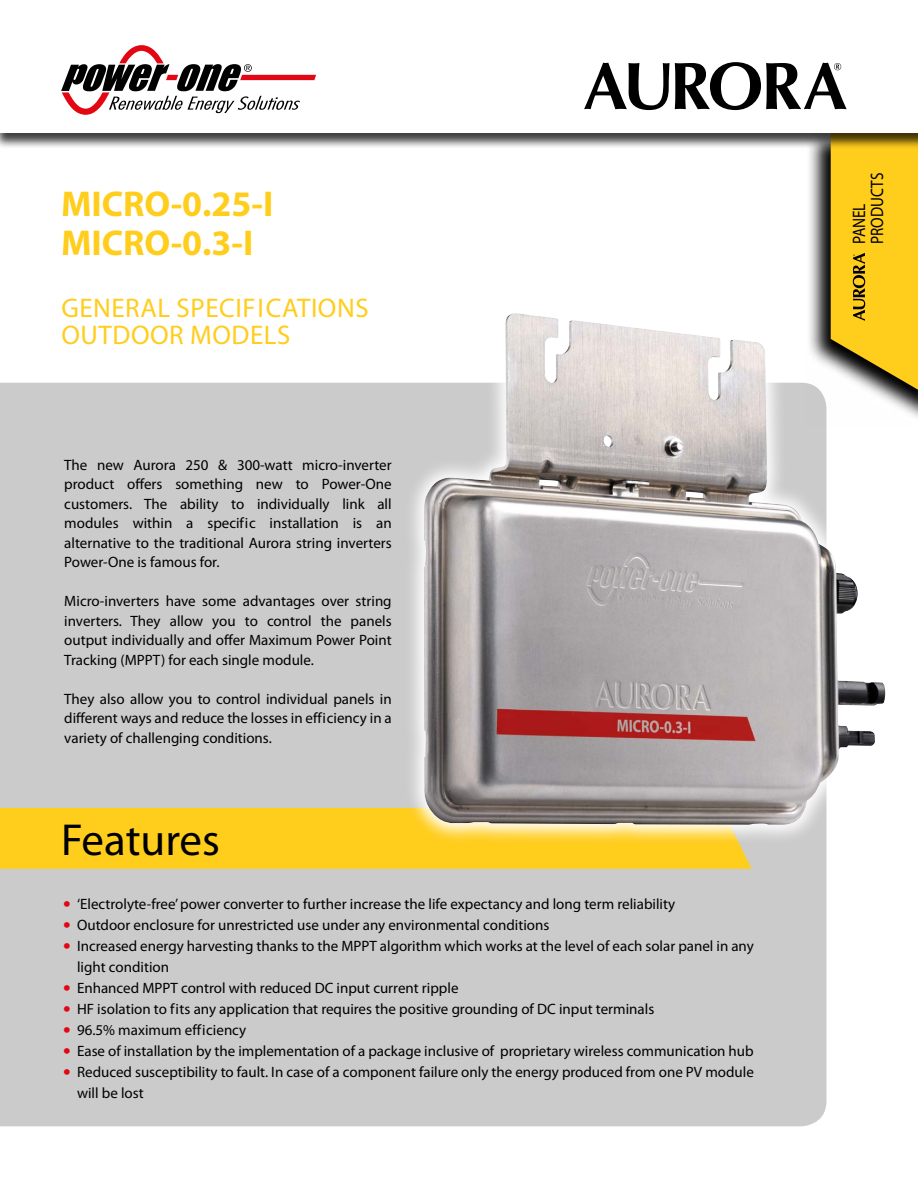
<style>
.page{position:relative;width:918px;height:1188px;background:#fff}
.page>*{position:absolute;margin:0;border:0;box-sizing:border-box;transform-origin:0 0}
.t1{font:45px "Myriad Pro";color:#000}
.t2{font:700 36px/39px "Myriad Pro";color:#ffcd1c}
.t3{font:27px "Myriad Pro";letter-spacing:.02em;color:#ffcd1c}
.t4{font:27px/21px "Myriad Pro";color:#e30613;text-align:justify}
.t5{font:18px/18px "Myriad Pro";color:#000;scale:.85 1}
.t6{font:15px/19.5px "Myriad Pro";color:#000;text-align:justify}
</style>
<div class="page">
<div style="left:0;top:383px;width:826px;height:743px;background:#cbcbcb"></div>
<svg style="left:809px;top:149px;width:109px;height:269px;background:#838280"></svg>
<div style="left:831px;top:149px;width:87px;height:241px;background:#ffcd1c"></div>
<div style="left:0;top:808px;width:752px;height:61px;background:#ffcd1c"></div>
<div style="left:0;top:0;width:918px;height:149px;background:#000;opacity:.75"></div>
<div style="left:1px;top:0;width:917px;height:133px;background:#fff"></div>
<svg style="left:61px;top:45px;width:255px;height:70px"></svg>
<svg style="left:584px;top:62px;width:263px;height:48px"></svg>
<svg style="left:404px;top:294px;width:501px;height:550px"></svg>
<img style="left:423px;top:313px;width:462px;height:512px">
<h2 class="t2" style="left:61px;top:183px;width:214px">MICRO-0.25-I<br>MICRO-0.3-I</h2>
<h3 class="t3" style="left:61px;top:291px;width:34px">General</h3>
<h3 class="t3" style="left:177px;top:291px;width:159px">Specif ications</h3>
<h3 class="t3" style="left:61px;top:318px;width:37px">Outdoor</h3>
<h3 class="t3" style="left:190px;top:318px;width:39px">models</h3>
<p class="t6" style="left:64px;top:455px;width:329px">The new Aurora 250 &amp; 300-watt micro-inverter product offers something new to Power-One customers. The ability to individually link all modules within a specific installation is an alternative to the traditional Aurora string inverters Power-One is famous for.</p>
<p class="t6" style="left:64px;top:591px;width:329px">Micro-inverters have some advantages over string inverters. They allow you to control the panels output individually and offer Maximum Power Point Tracking (MPPT) for each single module.</p>
<p class="t6" style="left:64px;top:689px;width:329px">They also allow you to control individual panels in different ways and reduce the losses in efficiency in a variety of challenging conditions.</p>
<h1 class="t1" style="left:61px;top:812px;width:160px">Features</h1>
<p class="t6" style="left:77px;top:893px;width:678px;line-height:21px;text-align:left">‘Electrolyte-free’ power converter to further increase the life expectancy and long term reliability<br>Outdoor enclosure for unrestricted use under any environmental conditions<br>I ncreased energy harvesting thanks to the MPPT algorithm which works at the level of each solar panel in any light condition<br>Enhanced MPPT control with reduced DC input current ripple<br>HF isolation to fits any application that requires the positive grounding of DC input terminals<br>96.5% maximum efficiency<br>Ease of installation by the implementation of a package inclusive of proprietary wireless communication hub Reduced susceptibility to fault. I n case of a component failure only the energy produced from one PV module will be lost</p>
<h3 class="t4" style="left:63px;top:891px;width:9px">• • •</h3>
<h3 class="t4" style="left:63px;top:975px;width:9px">• • • • •</h3>
<p class="t5" style="left:850px;top:244px;width:86px;rotate:-90deg">PANEL<br>PRODUCTS</p>
</div>
